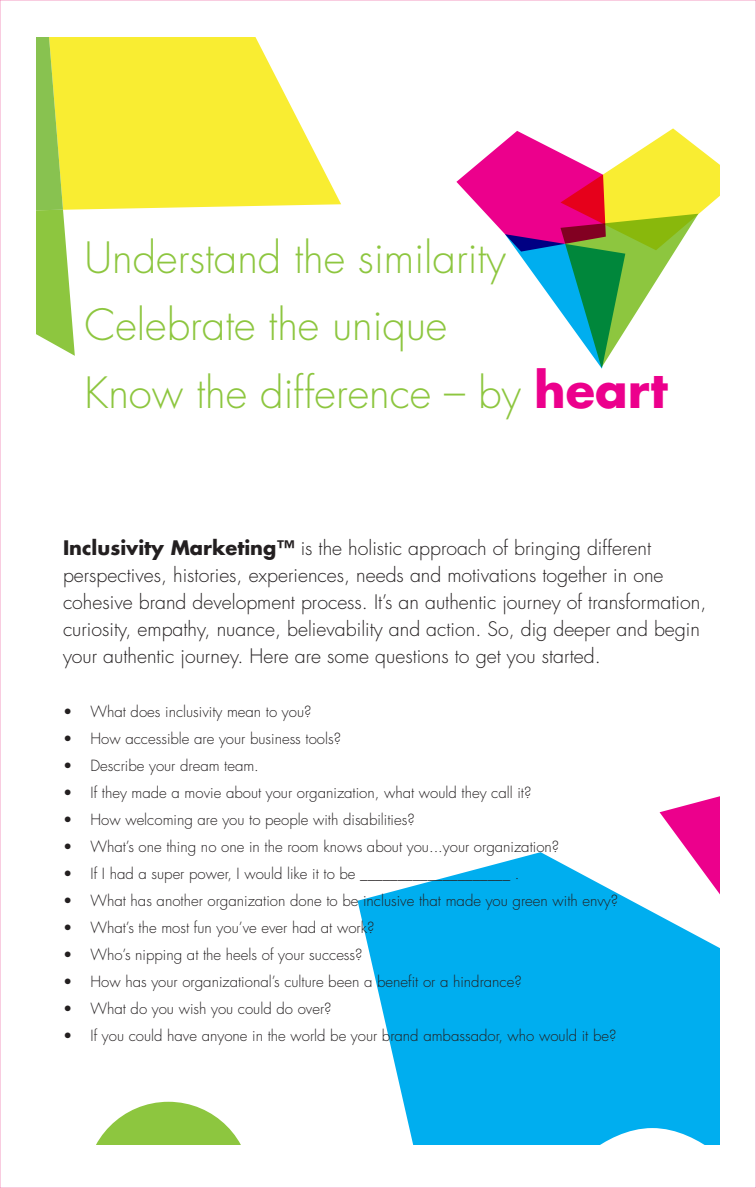
<style>
.page{position:relative;width:756px;height:1188px;background:#fff}
.page>*{position:absolute;margin:0;border:0;box-sizing:border-box;transform-origin:0 0}
.t1{font:300 42px/67.5px "Futura";color:#8dc63f}
.t2{font:300 19.5px/27px "Futura";color:#231f20}
.t3{font:300 15px "Futura";color:#231f20}
.s1{font-weight:700;font-size:48px;color:#ec008c}
.s2{font-weight:700}
</style>
<div class="page">
<svg style="left:96px;top:1102px;width:145px;height:43px"></svg>
<svg style="left:660px;top:796px;width:59px;height:56px"></svg>
<svg style="left:358px;top:852px;width:361px;height:293px;fill:#00aeef"></svg>
<svg style="left:563px;top:1128px;width:156px;height:17px"></svg>
<svg style="left:75px;top:38px;width:266px;height:172px;fill:#f9ed32"></svg>
<svg style="left:37px;top:38px;width:38px;height:318px;background:#b4d555"></svg>
<svg style="left:456px;top:128px;width:263px;height:241px"></svg>
<h1 class="t1" style="left:84px;top:225px;width:585px">Understand the similarity<br>Celebrate the unique<br>Know the difference – by <span class="s1">heart</span></h1>
<p class="t2" style="left:63px;top:535px;width:645px"><span class="s2">Inclusivity Marketing™</span> is the holistic approach of bringing different perspectives, histories, experiences, needs and motivations together in one cohesive brand development process. It’s an authentic journey of transformation, curiosity, empathy, nuance, believability and action. So, dig deeper and begin your authentic journey. Here are some questions to get you started.</p>
<p class="t3" style="left:63px;top:703px;width:250px">• What does inclusivity mean to you?</p>
<p class="t3" style="left:63px;top:730px;width:280px">• How accessible are your business tools?</p>
<p class="t3" style="left:63px;top:757px;width:197px">• Describe your dream team.</p>
<p class="t3" style="left:63px;top:784px;width:470px">• If they made a movie about your organization, what would they call it?</p>
<p class="t3" style="left:63px;top:811px;width:353px">• How welcoming are you to people with disabilities?</p>
<p class="t3" style="left:63px;top:838px;width:498px">• What’s one thing no one in the room knows about you...your organization?</p>
<p class="t3" style="left:63px;top:865px;width:458px">• If I had a super power, I would like it to be ____________________ .</p>
<p class="t3" style="left:63px;top:892px;width:557px">• What has another organization done to be inclusive that made you green with envy?</p>
<p class="t3" style="left:63px;top:919px;width:313px">• What’s the most fun you’ve ever had at work?</p>
<p class="t3" style="left:63px;top:946px;width:301px">• Who’s nipping at the heels of your success?</p>
<p class="t3" style="left:63px;top:973px;width:460px">• How has your organizational’s culture been a benefit or a hindrance?</p>
<p class="t3" style="left:63px;top:1000px;width:270px">• What do you wish you could do over?</p>
<p class="t3" style="left:63px;top:1027px;width:555px">• If you could have anyone in the world be your brand ambassador, who would it be?</p>
</div>
